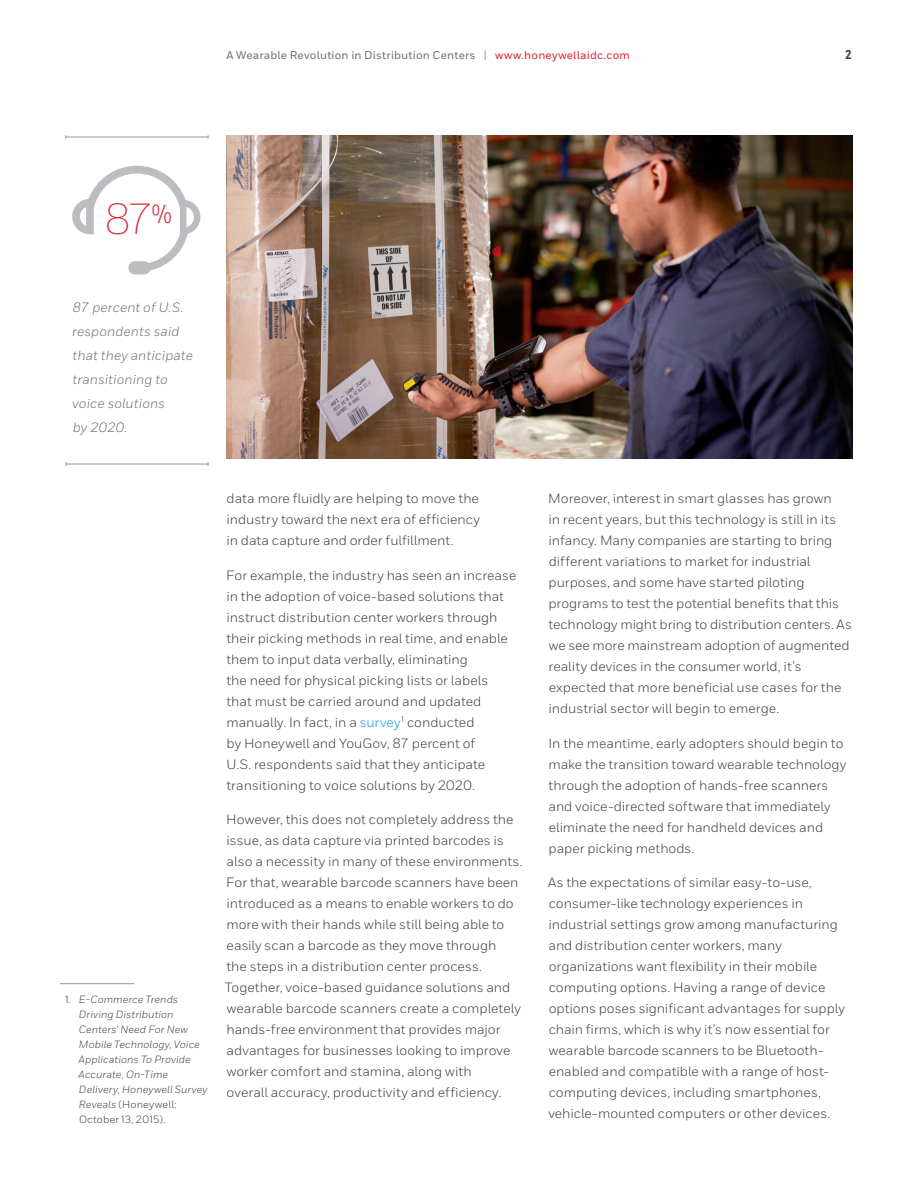
<style>
.page{position:relative;width:918px;height:1188px;background:#fff}
.page>*{position:absolute;margin:0;border:0;box-sizing:border-box;transform-origin:0 0}
.t1{font:300 43.5px "Honeywell Sans";color:#dc1f2e}
.t2{font:13.5px/21px "Honeywell Sans";color:#3e3e3f}
.t3{font:italic 13.5px/24px "Honeywell Sans";letter-spacing:.005em;color:#6c6d70}
.t4{font:800 12.75px "Honeywell Cond";color:#3e3e3f}
.t5{font:500 11.25px "Honeywell Sans";letter-spacing:.02em;color:#6c6d70}
.t6{font:italic 10.5px/15px "Honeywell Sans";letter-spacing:.01em;color:#3e3e3f}
.s1{font-size:11.4px;color:#939598}
.s2{color:#dc1f2e}
.s3{font-style:normal}
.s4{color:#1792e5}
</style>
<div class="page">
<hr style="left:66px;top:137px;width:142px;height:1px;background:#939598">
<svg style="left:72px;top:166px;width:128px;height:108px"></svg>
<hr style="left:66px;top:464px;width:142px;height:1px;background:#939598">
<hr style="left:60px;top:983px;width:74px;height:1px;background:#939598">
<img style="left:227px;top:135px;width:626px;height:324px">
<p class="t5" style="left:226px;top:48px;width:405px">A Wearable Revolution in Distribution Centers <span class="s1">|</span> <span class="s2">www.honeywellaidc.com</span></p>
<p class="t4" style="left:845px;top:46px;width:7px">2</p>
<h1 class="t1" style="left:104px;top:194px;width:69px">87<sup>%</sup></h1>
<p class="t3" style="left:72px;top:295px;width:122px">87 percent of U.S. respondents said that they anticipate transitioning to voice solutions<br>by 2020.</p>
<p class="t6" style="left:79px;top:991px;width:131px;text-indent:-13px"><span class="s3">1.</span> E-Commerce Trends<br>Driving Distribution<br>Centers' Need For New<br>Mobile Technology, Voice<br>Applications To Provide<br>Accurate, On-Time<br>Delivery, Honeywell Survey<br>Reveals <span class="s3">(Honeywell:<br>October 13, 2015).</span></p>
<p class="t2" style="left:227px;top:488px;width:255px;text-align:justify">data more fluidly are helping to move the industry toward the next era of efficiency in data capture and order fulfillment.</p>
<p class="t2" style="left:226px;top:565px;width:292px">For example, the industry has seen an increase in the adoption of voice-based solutions that instruct distribution center workers through their picking methods in real time, and enable them to input data verbally, eliminating<br>the need for physical picking lists or labels that must be carried around and updated manually. In fact, in a <span class="s4">survey</span> <sup>1</sup> conducted<br>by Honeywell and YouGov, 87 percent of<br>U.S. respondents said that they anticipate transitioning to voice solutions by 2020.</p>
<p class="t2" style="left:225px;top:809px;width:299px">However, this does not completely address the issue, as data capture via printed barcodes is also a necessity in many of these environments.<br>For that, wearable barcode scanners have been introduced as a means to enable workers to do more with their hands while still being able to easily scan a barcode as they move through<br>the steps in a distribution center process.<br>Together, voice-based guidance solutions and wearable barcode scanners create a completely hands-free environment that provides major advantages for businesses looking to improve worker comfort and stamina, along with<br>overall accuracy, productivity and efficiency.</p>
<p class="t2" style="left:548px;top:488px;width:305px">Moreover, interest in smart glasses has grown<br>in recent years, but this technology is still in its infancy. Many companies are starting to bring different variations to market for industrial purposes, and some have started piloting programs to test the potential benefits that this technology might bring to distribution centers. As we see more mainstream adoption of augmented reality devices in the consumer world, it’s expected that more beneficial use cases for the industrial sector will begin to emerge.</p>
<p class="t2" style="left:548px;top:733px;width:300px">In the meantime, early adopters should begin to make the transition toward wearable technology through the adoption of hands-free scanners and voice-directed software that immediately eliminate the need for handheld devices and paper picking methods.</p>
<p class="t2" style="left:548px;top:872px;width:299px">As the expectations of similar easy-to-use, consumer-like technology experiences in industrial settings grow among manufacturing and distribution center workers, many organizations want flexibility in their mobile computing options. Having a range of device options poses significant advantages for supply chain firms, which is why it’s now essential for wearable barcode scanners to be Bluetooth&shy;enabled and compatible with a range of host&shy;computing devices, including smartphones, vehicle-mounted computers or other devices.</p>
</div>
